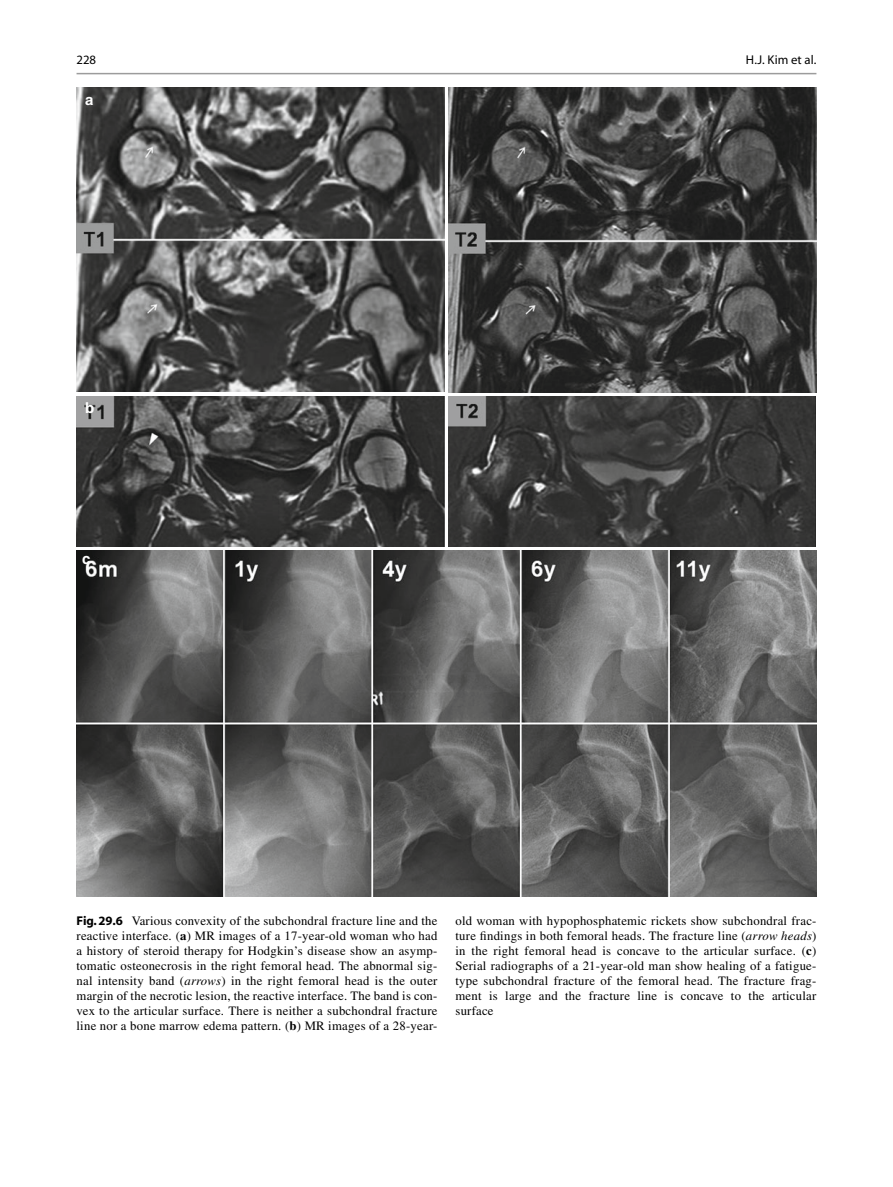
<style>
.page{position:relative;width:893px;height:1187px;background:#fff}
.page>*{position:absolute;margin:0;border:0;box-sizing:border-box;transform-origin:0 0}
.t1{font:700 15px "Helvetica";color:#fff}
.t2{font:12.75px/15px "Times";letter-spacing:.02em;color:#000;text-align:justify}
.t3{font:12.75px "Myriad";color:#000}
.s1{font-family:"Myriad";font-weight:700}
.s2{font-weight:700}
.s3{font-style:italic}
</style>
<div class="page">
<img style="left:77px;top:88px;width:367px;height:304px">
<img style="left:449px;top:88px;width:368px;height:304px">
<img style="left:77px;top:396px;width:367px;height:150px">
<img style="left:448px;top:396px;width:368px;height:150px">
<img style="left:77px;top:550px;width:739px;height:346px">
<hr style="left:77px;top:73px;width:739px;height:1px;background:#9c9c9c">
<p class="t3" style="left:77px;top:55px;width:21px">228</p>
<p class="t1" style="left:85px;top:94px;width:10px">a</p>
<p class="t1" style="left:85px;top:402px;width:11px">b</p>
<p class="t1" style="left:82px;top:552px;width:10px">c</p>
<p class="t3" style="left:746px;top:55px;width:72px">H.J. Kim et al.</p>
<p class="t2" style="left:77px;top:914px;width:362px"><span class="s1">Fig. 29.6</span> Various convexity of the subchondral fracture line and the reactive interface. ( <span class="s2">a</span> ) MR images of a 17-year-old woman who had a history of steroid therapy for Hodgkin’s disease show an asymp&shy;tomatic osteonecrosis in the right femoral head. The abnormal sig&shy;nal intensity band ( <span class="s3">arrows</span> ) in the right femoral head is the outer margin of the necrotic lesion, the reactive interface. The band is con&shy;vex to the articular surface. There is neither a subchondral fracture line nor a bone marrow edema pattern. ( <span class="s2">b</span> ) MR images of a 28-year-</p>
<p class="t2" style="left:455px;top:914px;width:362px">old woman with hypophosphatemic rickets show subchondral frac&shy;ture findings in both femoral heads. The fracture line ( <span class="s3">arrow heads</span> ) in the right femoral head is concave to the articular surface. ( <span class="s2">c</span> )<br>Serial radiographs of a 21-year-old man show healing of a fatigue&shy;type subchondral fracture of the femoral head. The fracture frag&shy;ment is large and the fracture line is concave to the articular surface</p>
</div>
